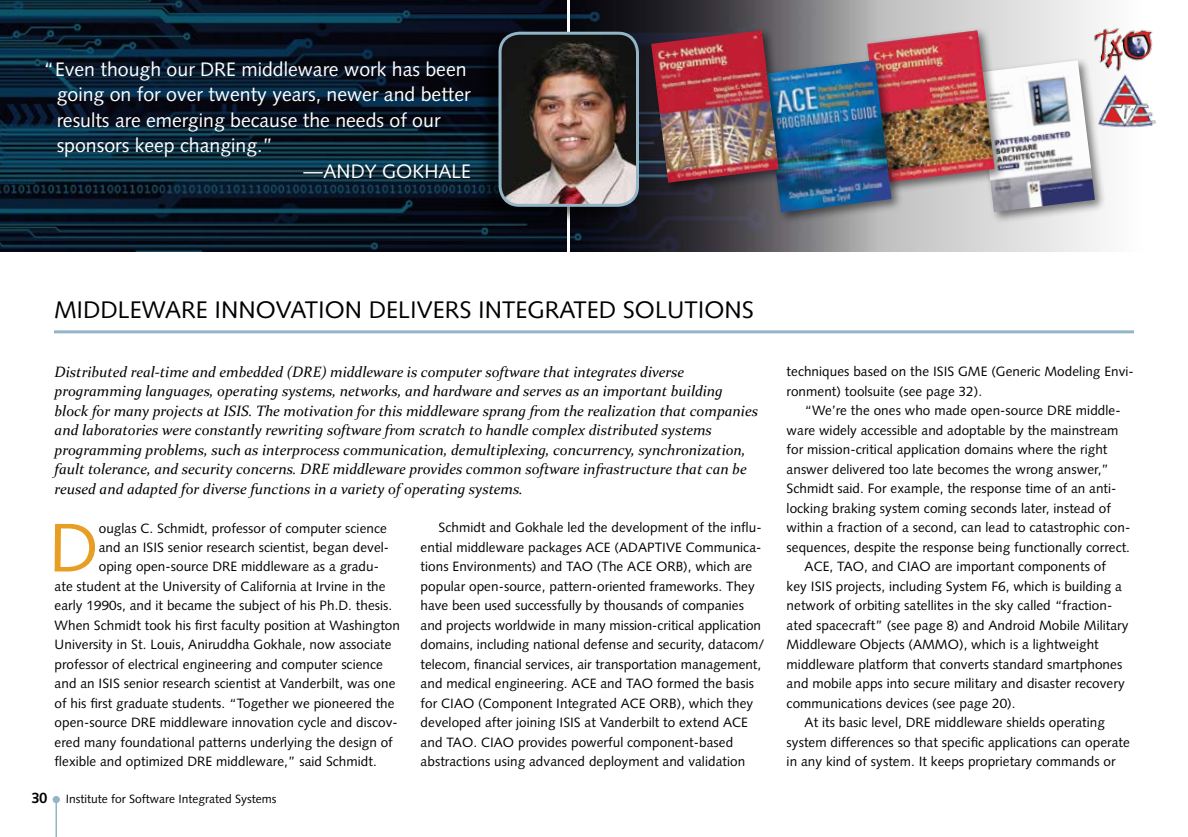
<style>
.page{position:relative;width:1188px;height:837px;background:#fff}
.page>*{position:absolute;margin:0;border:0;box-sizing:border-box;transform-origin:0 0}
.t1{font:68.7px "Syntax";color:#e89e23}
.t2{font:24px "Syntax";color:#000}
.t3{font:19.5px "Syntax";color:#fff}
.t4{font:italic 15px/19.5px "Constantia";color:#000}
.t5{font:13.5px/19.5px "Syntax";letter-spacing:.005em;color:#000}
.t6{font:12px "Syntax";color:#000}
.s1{font-weight:700;font-size:15px}
</style>
<div class="page">
<div style="left:53px;top:796px;width:7px;height:7px;background:#92b6c7;border-radius:50%"></div>
<hr style="left:55px;top:800px;width:2px;height:37px;background:#92b6c7">
<hr style="left:54px;top:330px;width:1080px;height:3px;background:#92b6c7">
<svg style="left:0;top:0;width:567px;height:252px;background:#091d2e"></svg>
<svg style="left:570px;top:0;width:530px;height:252px;background:#848387"></svg>
<div style="left:973px;top:57px;width:134px;height:167px;background:#000;opacity:.5"></div>
<img style="left:977px;top:60px;width:118px;height:152px">
<div style="left:864px;top:27px;width:143px;height:168px;background:#000;opacity:.5"></div>
<img style="left:867px;top:30px;width:128px;height:153px">
<div style="left:761px;top:57px;width:143px;height:167px;background:#000;opacity:.5"></div>
<img style="left:764px;top:60px;width:128px;height:153px">
<div style="left:648px;top:27px;width:143px;height:168px;background:#000;opacity:.5"></div>
<img style="left:651px;top:30px;width:128px;height:153px">
<img style="left:1091px;top:26px;width:62px;height:47px">
<img style="left:1095px;top:73px;width:61px;height:57px">
<div style="left:478px;top:32px;width:157px;height:192px;background:#000;opacity:.5"></div>
<img style="left:500px;top:33px;width:138px;height:172px">
<div style="left:499px;top:32px;width:140px;height:175px;border:3px solid #92b6c7;border-radius:19px"></div>
<h3 class="t3" style="left:43px;top:57px;width:425px">“Even though our DRE middleware work has been</h3>
<h3 class="t3" style="left:57px;top:83px;width:415px">going on for over twenty years, newer and better</h3>
<h3 class="t3" style="left:57px;top:108px;width:385px">results are emerging because the needs of our</h3>
<h3 class="t3" style="left:57px;top:134px;width:218px">sponsors keep changing.”</h3>
<h3 class="t3" style="left:303px;top:159px;width:169px">—Andy Gokhale</h3>
<h2 class="t2" style="left:54px;top:296px;width:699px">Middleware Innovation Delivers Integrated Solutions</h2>
<p class="t4" style="left:55px;top:361px;width:705px">Distributed real-time and embedded (DRE) middleware is computer software that integrates diverse programming languages, operating systems, networks, and hardware and serves as an important building block for many projects at ISIS. The motivation for this middleware sprang from the realization that companies and laboratories were constantly rewriting software from scratch to handle complex distributed systems programming problems, such as interprocess communication, demultiplexing, concurrency, synchronization, fault tolerance, and security concerns. DRE middleware provides common software infrastructure that can be reused and adapted for diverse functions in a variety of operating systems.</p>
<h1 class="t1" style="left:49px;top:507px;width:51px">D</h1>
<p class="t5" style="left:99px;top:518px;width:290px">ouglas C. Schmidt, professor of computer science</p>
<p class="t5" style="left:99px;top:538px;width:292px">and an ISIS senior research scientist, began devel-</p>
<p class="t5" style="left:99px;top:557px;width:282px">oping open-source DRE middleware as a gradu-</p>
<p class="t5" style="left:55px;top:577px;width:333px">ate student at the University of California at Irvine in the</p>
<p class="t5" style="left:55px;top:596px;width:339px">early 1990s, and it became the subject of his Ph.D. thesis.</p>
<p class="t5" style="left:55px;top:616px;width:347px">When Schmidt took his first faculty position at Washington</p>
<p class="t5" style="left:55px;top:635px;width:338px">University in St. Louis, Aniruddha Gokhale, now associate</p>
<p class="t5" style="left:55px;top:655px;width:330px">professor of electrical engineering and computer science</p>
<p class="t5" style="left:55px;top:674px;width:342px">and an ISIS senior research scientist at Vanderbilt, was one</p>
<p class="t5" style="left:55px;top:694px;width:342px">of his first graduate students. “Together we pioneered the</p>
<p class="t5" style="left:55px;top:713px;width:345px">open-source DRE middleware innovation cycle and discov-</p>
<p class="t5" style="left:55px;top:733px;width:340px">ered many foundational patterns underlying the design of</p>
<p class="t5" style="left:55px;top:752px;width:324px">flexible and optimized DRE middleware,” said Schmidt.</p>
<p class="t6" style="left:32px;top:792px;width:246px"><span class="s1">30</span> Institute for Software Integrated Systems</p>
<p class="t5" style="left:421px;top:518px;width:343px;text-indent:18px">Schmidt and Gokhale led the development of the influ&shy;ential middleware packages ACE</p>
<p class="t5" style="left:615px;top:538px;width:148px">(ADAPTIVE Communica-</p>
<p class="t5" style="left:421px;top:557px;width:156px">tions Environments) and TAO</p>
<p class="t5" style="left:597px;top:557px;width:40px">(The ACE</p>
<p class="t5" style="left:421px;top:557px;width:345px;text-indent:235px">ORB), which are popular open-source, pattern-oriented frameworks. They have been used successfully by thousands of companies and projects worldwide in many mission-critical application domains, including national defense and security, datacom/ telecom, financial services, air transportation management, and medical engineering. ACE</p>
<p class="t5" style="left:600px;top:674px;width:36px">and TAO</p>
<p class="t5" style="left:657px;top:674px;width:99px">formed the basis</p>
<p class="t5" style="left:421px;top:694px;width:210px">for CIAO (Component Integrated ACE</p>
<p class="t5" style="left:421px;top:694px;width:334px;text-indent:229px">ORB), which they developed after joining ISIS at Vanderbilt to extend ACE and TAO</p>
<p class="t5" style="left:421px;top:732px;width:326px;text-indent:53px">. CIAO provides powerful component-based abstractions using advanced deployment and validation</p>
<p class="t5" style="left:787px;top:362px;width:349px">techniques based on the ISIS GME (Generic Modeling Envi&shy;ronment) toolsuite (see page 32).</p>
<p class="t5" style="left:805px;top:401px;width:318px">“We’re the ones who made open-source DRE middle-</p>
<p class="t5" style="left:787px;top:420px;width:333px">ware widely accessible and adoptable by the mainstream</p>
<p class="t5" style="left:787px;top:440px;width:322px">for mission-critical application domains where the right</p>
<p class="t5" style="left:787px;top:459px;width:324px">answer delivered too late becomes the wrong answer,”</p>
<p class="t5" style="left:787px;top:479px;width:331px">Schmidt said. For example, the response time of an anti-</p>
<p class="t5" style="left:787px;top:498px;width:326px">locking braking system coming seconds later, instead of</p>
<p class="t5" style="left:787px;top:518px;width:345px">within a fraction of a second, can lead to catastrophic con-</p>
<p class="t5" style="left:787px;top:537px;width:345px">sequences, despite the response being functionally correct.</p>
<p class="t5" style="left:805px;top:557px;width:10px">ACE</p>
<p class="t5" style="left:830px;top:557px;width:18px">, TAO</p>
<p class="t5" style="left:864px;top:557px;width:243px">, and CIAO are important components of</p>
<p class="t5" style="left:787px;top:576px;width:337px">key ISIS projects, including System F6, which is building a</p>
<p class="t5" style="left:787px;top:596px;width:327px">network of orbiting satellites in the sky called “fraction-</p>
<p class="t5" style="left:787px;top:615px;width:343px">ated spacecraft” (see page 8) and Android Mobile Military</p>
<p class="t5" style="left:787px;top:635px;width:314px">Middleware Objects (AMMO), which is a lightweight</p>
<p class="t5" style="left:787px;top:654px;width:337px">middleware platform that converts standard smartphones</p>
<p class="t5" style="left:787px;top:674px;width:340px">and mobile apps into secure military and disaster recovery</p>
<p class="t5" style="left:787px;top:693px;width:230px">communications devices (see page 20).</p>
<p class="t5" style="left:805px;top:713px;width:302px">At its basic level, DRE middleware shields operating</p>
<p class="t5" style="left:787px;top:732px;width:345px">system differences so that specific applications can operate</p>
<p class="t5" style="left:787px;top:752px;width:331px">in any kind of system. It keeps proprietary commands or</p>
</div>
